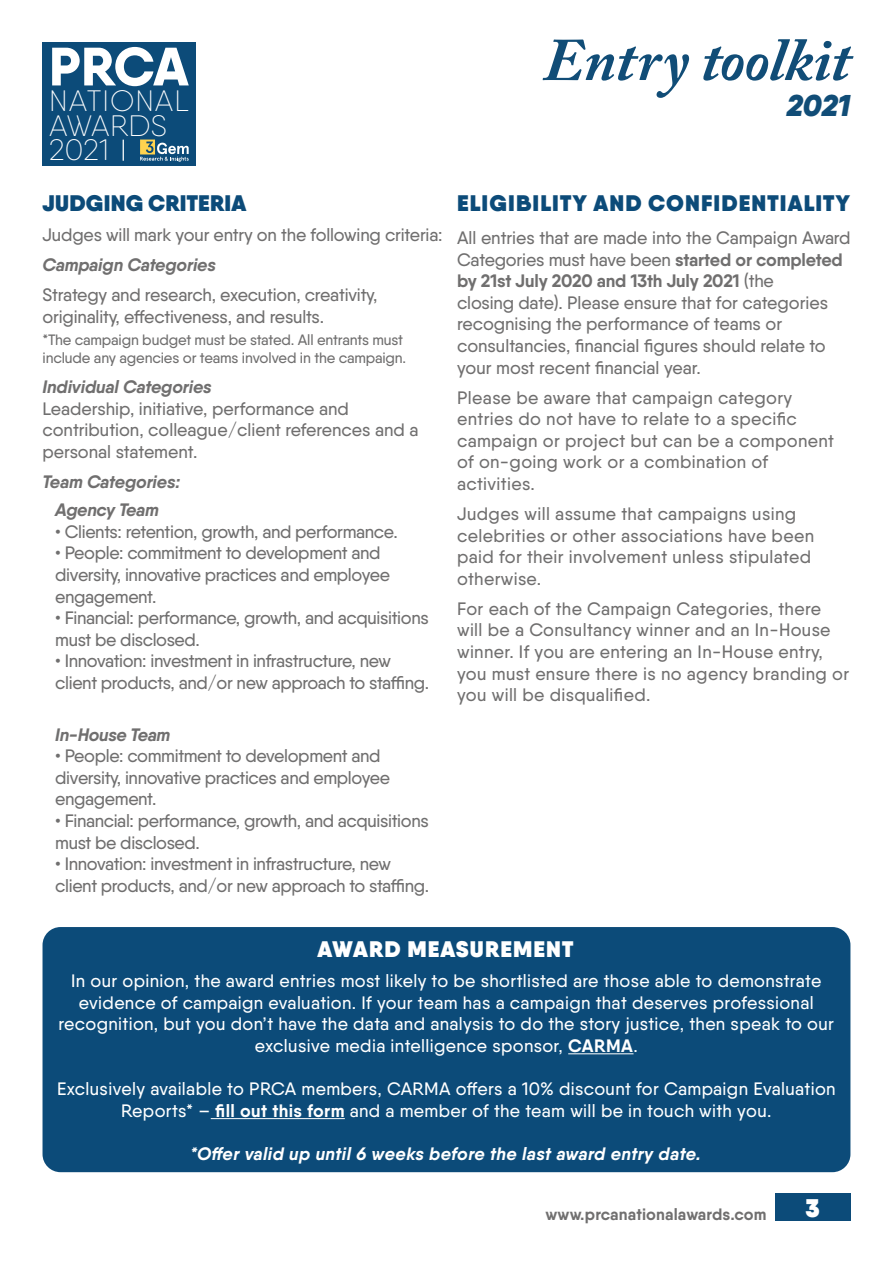
<style>
.page{position:relative;width:893px;height:1263px;background:#fff}
.page>*{position:absolute;margin:0;border:0;box-sizing:border-box;transform-origin:0 0}
.t1{font:italic 700 60.15px "Adobe Caslon Pro";color:#114d77}
.t2{font:800 54px "Qanelas";color:#fff}
.t3{font:italic 900 30px "Qanelas";color:#114d77}
.t4{font:200 29.55px/24.5px "Qanelas Soft DEMO";letter-spacing:.005em;color:#fff}
.t5{font:200 29.55px "Qanelas Soft DEMO";letter-spacing:.03em;color:#fff}
.t6{font:800 25.5px "Qanelas";color:#fff}
.t7{font:800 22.5px "Qanelas";letter-spacing:.05em;color:#0c4b79}
.t8{font:800 22.5px "Qanelas";letter-spacing:.05em;color:#fff}
.t9{font:800 22.5px "Qanelas";letter-spacing:.01em;color:#0c4b79}
.t10{font:500 18px/21.6px "Qanelas";letter-spacing:-.01em;color:#706f6f}
.t11{font:500 18px/21.6px "Qanelas";letter-spacing:.02em;color:#706f6f}
.t12{font:500 18px/21.6px "Qanelas";letter-spacing:.02em;color:#fff;text-align:center}
.t13{font:italic 700 18px "Qanelas";letter-spacing:.02em;color:#fff}
.t14{font:italic 700 18px "Qanelas";letter-spacing:-.02em;color:#706f6f}
.t15{font:700 16.5px "Qanelas";letter-spacing:.01em;color:#706f6f}
.t16{font:500 15px/18px "Qanelas";letter-spacing:-.01em;color:#706f6f}
.s1{font-weight:700;font-style:italic}
.s2{font-weight:700}
</style>
<div class="page">
<div style="left:775px;top:1193px;width:75px;height:27px;background:#0c4b79"></div>
<div style="left:43px;top:42px;width:153px;height:124px;background:#0c4b79"></div>
<svg style="left:123px;top:140px;width:1px;height:21px"></svg>
<svg style="left:140px;top:140px;width:49px;height:22px"></svg>
<div style="left:43px;top:927px;width:807px;height:245px;background:#0c4b79;border-radius:18px"></div>
<hr style="left:568px;top:1053px;width:65px;height:1px;background:#fff">
<hr style="left:211px;top:1118px;width:134px;height:1px;background:#fff">
<p class="t1" style="left:544px;top:24px;width:308px">Entry toolkit</p>
<p class="t2" style="left:49px;top:32px;width:141px">PRCA</p>
<p class="t5" style="left:49px;top:88px;width:141px">NATIONAL</p>
<p class="t3" style="left:787px;top:86px;width:65px">2021</p>
<p class="t4" style="left:49px;top:115px;width:119px">AWARDS<br>2021</p>
<p class="t9" style="left:43px;top:188px;width:205px">JUDGING CRITERIA</p>
<p class="t10" style="left:43px;top:224px;width:402px">Judges will mark your entry on the following criteria:</p>
<p class="t10" style="left:43px;top:249px;width:336px;line-height:30px"><span class="s1">Campaign Categories<br></span>Strategy and research, execution, creativity,</p>
<p class="t10" style="left:43px;top:305px;width:283px">originality, effectiveness, and results.</p>
<p class="t16" style="left:43px;top:331px;width:365px">*The campaign budget must be stated. All entrants must include any agencies or teams involved in the campaign.</p>
<p class="t10" style="left:43px;top:376px;width:377px"><span class="s1">Individual Categories<br></span>Leadership, initiative, performance and contribution, colleague/client references and a personal statement.</p>
<p class="t14" style="left:43px;top:470px;width:139px">Team Categories:</p>
<p class="t14" style="left:55px;top:499px;width:105px">Agency Team</p>
<p class="t10" style="left:55px;top:520px;width:344px">• Clients: retention, growth, and performance.</p>
<p class="t10" style="left:55px;top:542px;width:336px">• People: commitment to development and diversity, innovative practices and employee engagement.</p>
<p class="t10" style="left:55px;top:607px;width:375px">• Financial: performance, growth, and acquisitions must be disclosed.</p>
<p class="t10" style="left:55px;top:650px;width:376px">• Innovation: investment in infrastructure, new client products, and/or new approach to staffing.</p>
<p class="t14" style="left:55px;top:723px;width:117px">In-House Team</p>
<p class="t10" style="left:55px;top:745px;width:336px">• People: commitment to development and diversity, innovative practices and employee engagement.</p>
<p class="t10" style="left:55px;top:810px;width:375px">• Financial: performance, growth, and acquisitions must be disclosed.</p>
<p class="t10" style="left:55px;top:853px;width:376px">• Innovation: investment in infrastructure, new client products, and/or new approach to staffing.</p>
<p class="t7" style="left:457px;top:188px;width:395px">ELIGIBILITY AND CONFIDENTIALITY</p>
<p class="t10" style="left:457px;top:227px;width:395px">All entries that are made into the Campaign Award Categories must have been <span class="s2">started or completed by 21st July 2020 and 13th July 2021</span> (the<br>closing date). Please ensure that for categories recognising the performance of teams or consultancies, financial figures should relate to your most recent financial year.</p>
<p class="t11" style="left:457px;top:386px;width:378px">Please be aware that campaign category entries do not have to relate to a specific campaign or project but can be a component of on-going work or a combination of activities.</p>
<p class="t11" style="left:457px;top:503px;width:358px">Judges will assume that campaigns using celebrities or other associations have been paid for their involvement unless stipulated otherwise.</p>
<p class="t11" style="left:457px;top:597px;width:394px">For each of the Campaign Categories, there will be a Consultancy winner and an In-House winner. If you are entering an In-House entry, you must ensure there is no agency branding or you will be disqualified.</p>
<p class="t8" style="left:318px;top:934px;width:257px">AWARD MEASUREMENT</p>
<p class="t12" style="left:59px;top:970px;width:777px">In our opinion, the award entries most likely to be shortlisted are those able to demonstrate evidence of campaign evaluation. If your team has a campaign that deserves professional recognition, but you don’t have the data and analysis to do the story justice, then speak to our exclusive media intelligence sponsor, <span class="s2">CARMA</span>.</p>
<p class="t12" style="left:57px;top:1078px;width:780px">Exclusively available to PRCA members, CARMA offers a 10% discount for Campaign Evaluation<br>Reports* – <span class="s2">fill out this form</span> and a member of the team will be in touch with you.</p>
<p class="t13" style="left:190px;top:1142px;width:512px">*Offer valid up until 6 weeks before the last award entry date.</p>
<p class="t15" style="left:545px;top:1204px;width:223px">www.prcanationalawards.com</p>
<p class="t6" style="left:806px;top:1191px;width:15px">3</p>
</div>
